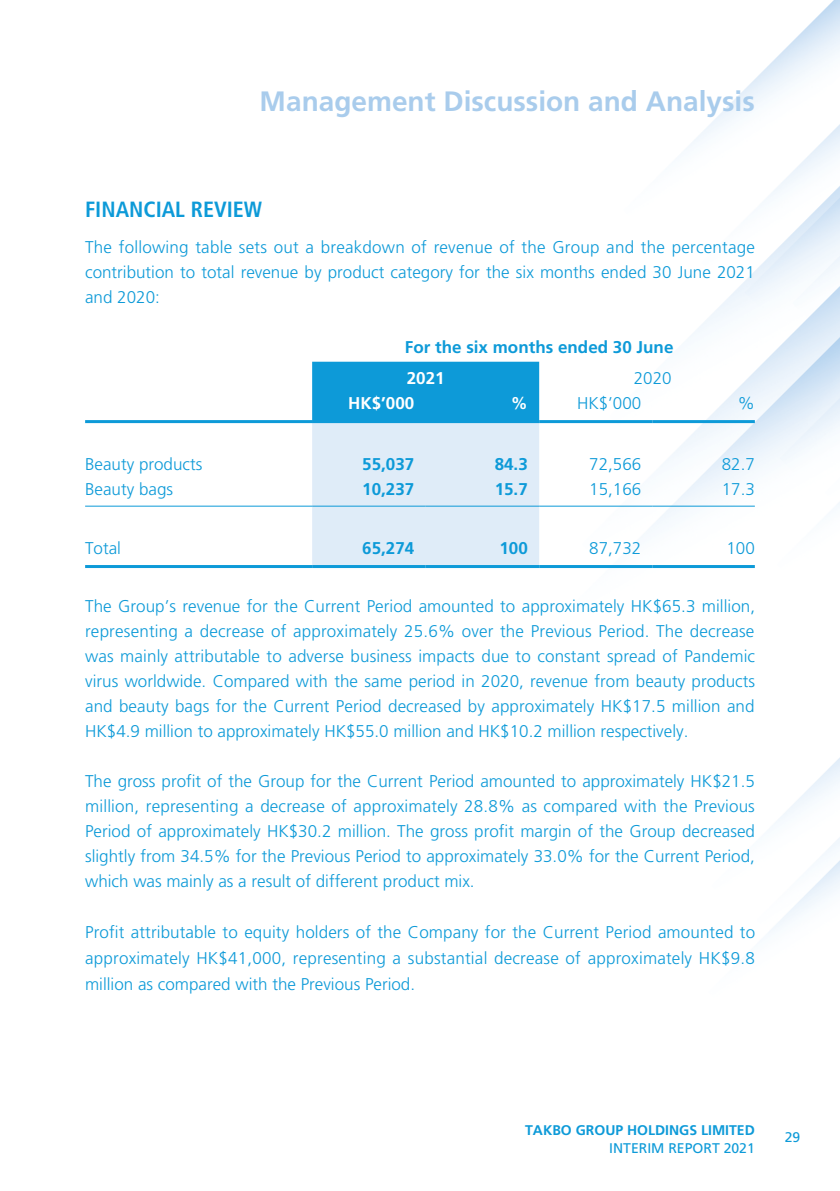
<style>
.page{position:relative;width:840px;height:1191px;background:#fff}
.page>*{position:absolute;margin:0;border:0;box-sizing:border-box;transform-origin:0 0}
.t1{font:700 28px "Frutiger LT Std";color:#a9ccec}
.t2{font:700 condensed 22px "Frutiger LT Std";color:#0d9ad8}
.t3{font:300 17px/25px "Frutiger LT Std";color:#0d9ad8;text-align:justify}
.t4{font:700 17px "Frutiger LT Std";color:#0d9ad8}
.t5{font:700 17px "Frutiger LT Std";color:#fff}
.t6{font:700 14px "Frutiger LT Std";color:#0d9ad8}
.t7{font:14px "Frutiger LT Std";color:#0d9ad8}
</style>
<div class="page">
<img style="left:85px;top:0;width:754px;height:934px">
<svg style="left:312px;top:362px;width:227px;height:203px;background:#a1d3ee"></svg>
<hr style="left:85px;top:420px;width:227px;height:3px;background:#0d9ad8">
<hr style="left:312px;top:420px;width:113px;height:3px;background:#0d9ad8">
<hr style="left:425px;top:420px;width:114px;height:3px;background:#0d9ad8">
<hr style="left:539px;top:420px;width:113px;height:3px;background:#0d9ad8">
<hr style="left:652px;top:420px;width:102px;height:3px;background:#0d9ad8">
<hr style="left:85px;top:505px;width:227px;height:1px;background:#0d9ad8">
<hr style="left:312px;top:505px;width:113px;height:1px;background:#0d9ad8">
<hr style="left:425px;top:505px;width:114px;height:1px;background:#0d9ad8">
<hr style="left:539px;top:505px;width:113px;height:1px;background:#0d9ad8">
<hr style="left:652px;top:505px;width:102px;height:1px;background:#0d9ad8">
<hr style="left:85px;top:565px;width:227px;height:3px;background:#0d9ad8">
<hr style="left:312px;top:565px;width:113px;height:3px;background:#0d9ad8">
<hr style="left:425px;top:565px;width:114px;height:3px;background:#0d9ad8">
<hr style="left:539px;top:565px;width:113px;height:3px;background:#0d9ad8">
<hr style="left:652px;top:565px;width:102px;height:3px;background:#0d9ad8">
<h1 class="t1" style="left:259px;top:85px;width:496px">Management Discussion and Analysis</h1>
<p class="t2" style="left:85px;top:196px;width:178px">FINANCIAL REVIEW</p>
<p class="t3" style="left:85px;top:235px;width:671px">The following table sets out a breakdown of revenue of the Group and the percentage contribution to total revenue by product category for the six months ended 30 June 2021 and 2020:</p>
<p class="t4" style="left:404px;top:337px;width:270px">For the six months ended 30 June</p>
<p class="t5" style="left:406px;top:368px;width:39px">2021</p>
<p class="t3" style="left:633px;top:366px;width:39px">2020</p>
<p class="t5" style="left:348px;top:393px;width:68px">HK$’000</p>
<p class="t5" style="left:510px;top:393px;width:18px">%</p>
<p class="t3" style="left:576px;top:391px;width:66px">HK$’000</p>
<p class="t3" style="left:737px;top:391px;width:18px">%</p>
<p class="t3" style="left:85px;top:452px;width:119px">Beauty products</p>
<p class="t4" style="left:362px;top:454px;width:53px">55,037</p>
<p class="t4" style="left:494px;top:454px;width:35px">84.3</p>
<p class="t3" style="left:589px;top:452px;width:53px">72,566</p>
<p class="t3" style="left:721px;top:452px;width:35px">82.7</p>
<p class="t3" style="left:85px;top:477px;width:89px">Beauty bags</p>
<p class="t4" style="left:362px;top:479px;width:53px">10,237</p>
<p class="t4" style="left:494px;top:479px;width:35px">15.7</p>
<p class="t3" style="left:589px;top:477px;width:53px">15,166</p>
<p class="t3" style="left:721px;top:477px;width:35px">17.3</p>
<p class="t3" style="left:85px;top:535px;width:37px">Total</p>
<p class="t4" style="left:362px;top:538px;width:53px">65,274</p>
<p class="t4" style="left:499px;top:538px;width:30px">100</p>
<p class="t3" style="left:589px;top:535px;width:53px">87,732</p>
<p class="t3" style="left:726px;top:535px;width:30px">100</p>
<p class="t3" style="left:85px;top:594px;width:671px">The Group’s revenue for the Current Period amounted to approximately HK$65.3 million, representing a decrease of approximately 25.6% over the Previous Period. The decrease was mainly attributable to adverse business impacts due to constant spread of Pandemic virus worldwide. Compared with the same period in 2020, revenue from beauty products and beauty bags for the Current Period decreased by approximately HK$17.5 million and HK$4.9 million to approximately HK$55.0 million and HK$10.2 million respectively.</p>
<p class="t3" style="left:85px;top:769px;width:671px">The gross profit of the Group for the Current Period amounted to approximately HK$21.5 million, representing a decrease of approximately 28.8% as compared with the Previous Period of approximately HK$30.2 million. The gross profit margin of the Group decreased slightly from 34.5% for the Previous Period to approximately 33.0% for the Current Period, which was mainly as a result of different product mix.</p>
<p class="t3" style="left:85px;top:919px;width:671px;line-height:26px">Profit attributable to equity holders of the Company for the Current Period amounted to approximately HK$41,000, representing a substantial decrease of approximately HK$9.8 million as compared with the Previous Period.</p>
<p class="t6" style="left:525px;top:1121px;width:231px">TAKBO GROUP HOLDINGS LIMITED</p>
<p class="t7" style="left:609px;top:1139px;width:147px">INTERIM REPORT 2021</p>
<p class="t7" style="left:784px;top:1128px;width:17px">29</p>
</div>
